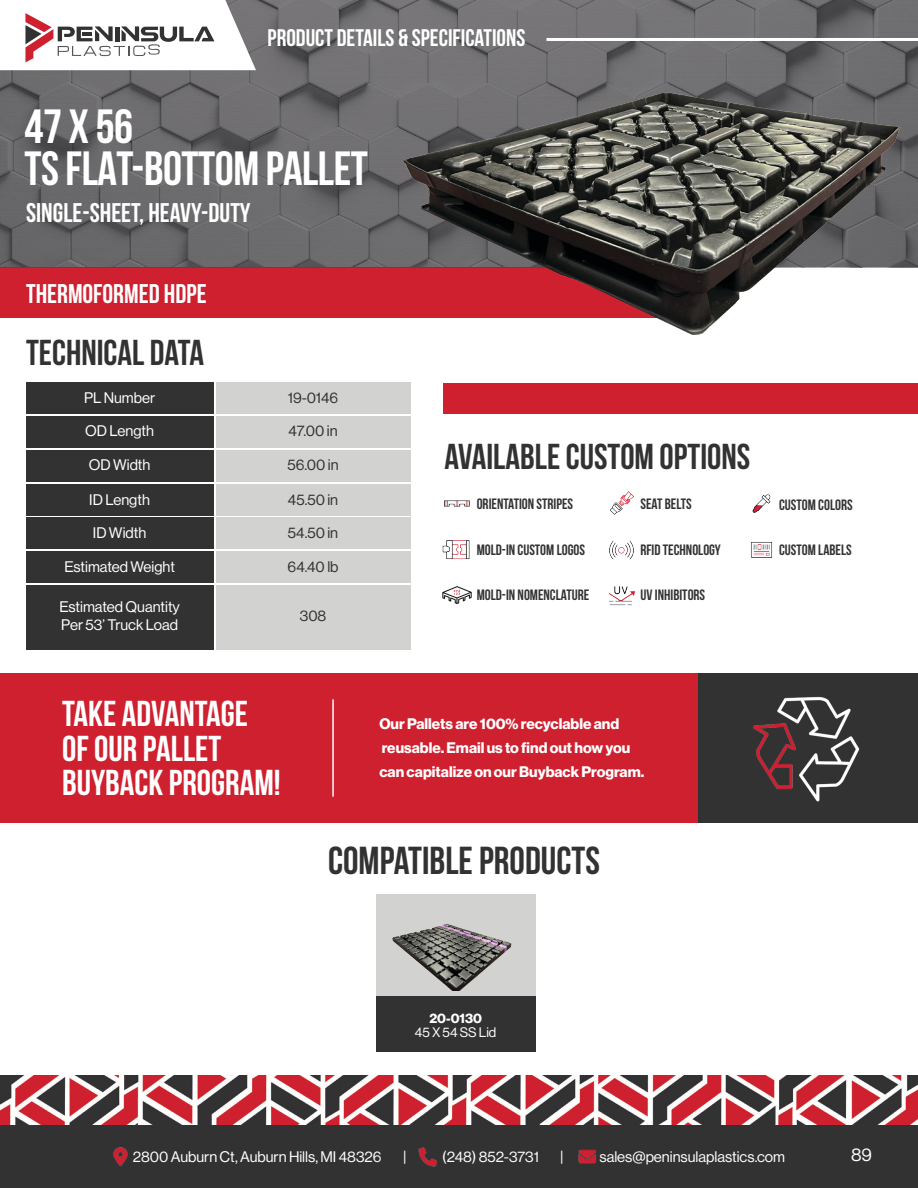
<style>
.page{position:relative;width:918px;height:1188px;background:#fff}
.page>*{position:absolute;margin:0;border:0;box-sizing:border-box;transform-origin:0 0}
.t1{font:700 48px "Bebas Neue";letter-spacing:-.01em;color:#fff}
.t2{font:700 39px "Bebas Neue";color:#333233}
.t3{font:700 36px "Bebas Neue";color:#fff}
.t4{font:700 36px "Bebas Neue";color:#333233}
.t5{font:700 27px "Bebas Neue";color:#fff}
.t6{font:700 24px "Bebas Neue";color:#fff}
.t7{font:18px "N Haas Grotesk DS Pro 55 Rg";color:#fff}
.t8{font:15px "N Haas Grotesk DS Pro 55 Rg";color:#fff}
.t9{font:700 15px "Bebas Neue";color:#333233}
.t10{font:15px/24px "N Haas Grotesk DS Pro 75 Bd";color:#fff}
.t11{font:15px "N Haas Grotesk DS Pro 55 Rg";color:#333233}
.t12{font:13.5px "N Haas Grotesk DS Pro 55 Rg";color:#fff}
.t13{font:13.5px "N Haas Grotesk DS Pro 75 Bd";color:#fff}
</style>
<div class="page">
<img style="left:0;top:1075px;width:918px;height:50px">
<div style="left:0;top:267px;width:661px;height:51px;background:#ce202f"></div>
<svg style="left:0;top:0;width:918px;height:267px;background:#6b696b"></svg>
<img style="left:384px;top:66px;width:534px;height:269px">
<hr style="left:546px;top:38px;width:372px;height:3px;background:#fff">
<div style="left:26px;top:382px;width:187px;height:32px;background:#333233"></div>
<div style="left:26px;top:416px;width:187px;height:31px;background:#333233"></div>
<div style="left:216px;top:382px;width:194px;height:32px;background:#d2d2d1"></div>
<div style="left:216px;top:416px;width:194px;height:31px;background:#d2d2d1"></div>
<div style="left:26px;top:450px;width:187px;height:32px;background:#333233"></div>
<div style="left:26px;top:518px;width:187px;height:31px;background:#333233"></div>
<div style="left:26px;top:484px;width:187px;height:31px;background:#333233"></div>
<div style="left:26px;top:551px;width:187px;height:32px;background:#333233"></div>
<div style="left:216px;top:450px;width:194px;height:32px;background:#d2d2d1"></div>
<div style="left:216px;top:518px;width:194px;height:31px;background:#d2d2d1"></div>
<div style="left:216px;top:484px;width:194px;height:31px;background:#d2d2d1"></div>
<div style="left:216px;top:551px;width:194px;height:32px;background:#d2d2d1"></div>
<div style="left:26px;top:585px;width:187px;height:65px;background:#333233"></div>
<div style="left:216px;top:585px;width:194px;height:65px;background:#d2d2d1"></div>
<div style="left:443px;top:383px;width:475px;height:31px;background:#ce202f"></div>
<div style="left:0;top:674px;width:703px;height:149px;background:#ce202f"></div>
<hr style="left:332px;top:699px;width:2px;height:98px;background:#fff">
<div style="left:699px;top:674px;width:219px;height:149px;background:#333233"></div>
<img style="left:753px;top:696px;width:107px;height:106px">
<img style="left:609px;top:540px;width:25px;height:20px">
<img style="left:609px;top:586px;width:26px;height:20px">
<img style="left:610px;top:491px;width:24px;height:24px">
<img style="left:751px;top:542px;width:21px;height:16px">
<img style="left:752px;top:494px;width:19px;height:19px">
<img style="left:442px;top:586px;width:30px;height:18px">
<img style="left:444px;top:500px;width:26px;height:7px">
<img style="left:442px;top:540px;width:28px;height:19px">
<div style="left:376px;top:894px;width:159px;height:139px;background:#d2d2d1"></div>
<div style="left:376px;top:997px;width:159px;height:55px;background:#333233"></div>
<img style="left:392px;top:924px;width:120px;height:67px">
<div style="left:0;top:1125px;width:918px;height:63px;background:#333233"></div>
<svg style="left:0;top:0;width:256px;height:70px"></svg>
<img style="left:113px;top:1147px;width:15px;height:19px">
<img style="left:418px;top:1147px;width:19px;height:20px">
<img style="left:578px;top:1150px;width:19px;height:14px">
<p class="t6" style="left:268px;top:25px;width:259px">PRODUCT DETAILS &amp; SPECIFICATIONS</p>
<p class="t1" style="left:25px;top:100px;width:110px">47 X 56</p>
<p class="t1" style="left:25px;top:142px;width:345px">TS FLAT-BOTTOM PALLET</p>
<p class="t5" style="left:26px;top:198px;width:226px">SINGLE-SHEET, HEAVY-DUTY</p>
<p class="t5" style="left:26px;top:279px;width:182px">THERMOFORMED HDPE</p>
<p class="t4" style="left:26px;top:333px;width:179px">TECHNICAL DATA</p>
<p class="t8" style="left:84px;top:389px;width:73px">PL Number</p>
<p class="t11" style="left:288px;top:389px;width:52px">19-0146</p>
<p class="t8" style="left:85px;top:423px;width:70px">OD Length</p>
<p class="t11" style="left:288px;top:423px;width:51px">47.00 in</p>
<p class="t8" style="left:89px;top:456px;width:63px">OD Width</p>
<p class="t11" style="left:288px;top:456px;width:53px">56.00 in</p>
<p class="t8" style="left:89px;top:491px;width:62px">ID Length</p>
<p class="t11" style="left:288px;top:491px;width:52px">45.50 in</p>
<p class="t8" style="left:93px;top:524px;width:55px">ID Width</p>
<p class="t11" style="left:288px;top:524px;width:52px">54.50 in</p>
<p class="t8" style="left:64px;top:559px;width:112px">Estimated Weight</p>
<p class="t11" style="left:288px;top:559px;width:52px">64.40 lb</p>
<p class="t8" style="left:59px;top:599px;width:122px">Estimated Quantity</p>
<p class="t8" style="left:61px;top:617px;width:118px">Per 53’ Truck Load</p>
<p class="t11" style="left:300px;top:608px;width:28px">308</p>
<p class="t3" style="left:62px;top:694px;width:188px">TAKE ADVANTAGE</p>
<p class="t3" style="left:62px;top:729px;width:161px">OF OUR PALLET</p>
<p class="t3" style="left:62px;top:763px;width:220px">BUYBACK PROGRAM!</p>
<p class="t4" style="left:445px;top:437px;width:307px">AVAILABLE CUSTOM OPTIONS</p>
<p class="t9" style="left:477px;top:496px;width:98px">ORIENTATION STRIPES</p>
<p class="t9" style="left:477px;top:542px;width:110px">MOLD-IN CUSTOM LOGOS</p>
<p class="t9" style="left:477px;top:587px;width:114px">MOLD-IN NOMENCLATURE</p>
<p class="t9" style="left:640px;top:496px;width:53px">SEAT BELTS</p>
<p class="t9" style="left:779px;top:496px;width:75px">CUSTOM COLORS</p>
<p class="t9" style="left:779px;top:542px;width:74px">CUSTOM LABELS</p>
<p class="t9" style="left:640px;top:542px;width:82px">RFID TECHNOLOGY</p>
<p class="t9" style="left:641px;top:587px;width:66px">UV INHIBITORS</p>
<p class="t10" style="left:379px;top:712px;width:241px">Our Pallets are 100% recyclable and</p>
<p class="t10" style="left:379px;top:736px;width:266px">reusable. Email us to find out how you can capitalize on our Buyback Program.</p>
<p class="t2" style="left:328px;top:839px;width:273px">COMPATIBLE PRODUCTS</p>
<p class="t13" style="left:429px;top:1010px;width:54px">20-0130</p>
<p class="t12" style="left:415px;top:1024px;width:83px">45 X 54 SS Lid</p>
<p class="t8" style="left:133px;top:1148px;width:250px">2800 Auburn Ct, Auburn Hills, MI 48326</p>
<p class="t8" style="left:403px;top:1148px;width:5px">|</p>
<p class="t8" style="left:442px;top:1148px;width:98px">(248) 852-3731</p>
<p class="t8" style="left:560px;top:1148px;width:5px">|</p>
<p class="t8" style="left:599px;top:1148px;width:187px">sales@peninsulaplastics.com</p>
<p class="t7" style="left:851px;top:1145px;width:22px">89</p>
</div>
